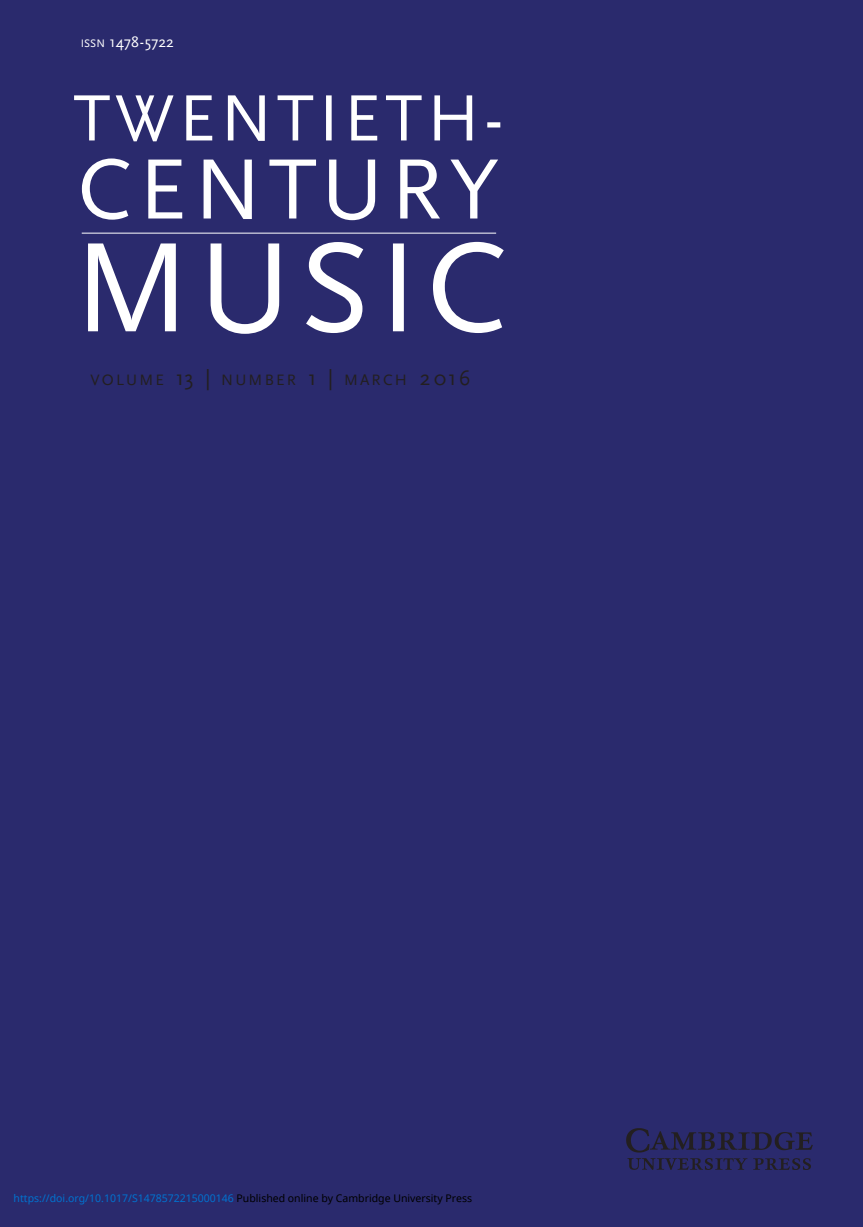
<style>
.page{position:relative;width:863px;height:1227px;background:#fff}
.page>*{position:absolute;margin:0;border:0;box-sizing:border-box;transform-origin:0 0}
.t1{font:15.75px "Scala Sans";letter-spacing:.14em;color:#231f20}
.t2{font:15.75px "Scala Sans";color:#fff}
.t3{font:10.5px "Noto Sans";color:#0172cf}
.s1{font-size:11.38px}
.s2{font-size:21.88px}
.s3{color:#000}
</style>
<div class="page">
<div style="left:0;top:0;width:863px;height:1226px;background:#2a2a6d"></div>
<img style="left:626px;top:1128px;width:187px;height:41px">
<svg style="left:88px;top:242px;width:416px;height:92px"></svg>
<svg style="left:82px;top:158px;width:416px;height:62px"></svg>
<svg style="left:74px;top:95px;width:426px;height:46px"></svg>
<hr style="left:82px;top:233px;width:414px;height:1px;background:#fff">
<h1 class="t2" style="left:81px;top:35px;width:95px"><span class="s1">ISSN</span> 1478-5722</h1>
<h1 class="t1" style="left:91px;top:373px;width:381px">VOLUME <span class="s2">13 |</span> NUMBER <span class="s2">1 |</span> MARCH <span class="s2">2016</span></h1>
<p class="t3" style="left:14px;top:1190px;width:460px">https://doi.org/10.1017/S1478572215000146 <span class="s3">Published online by Cambridge University Press</span></p>
</div>
